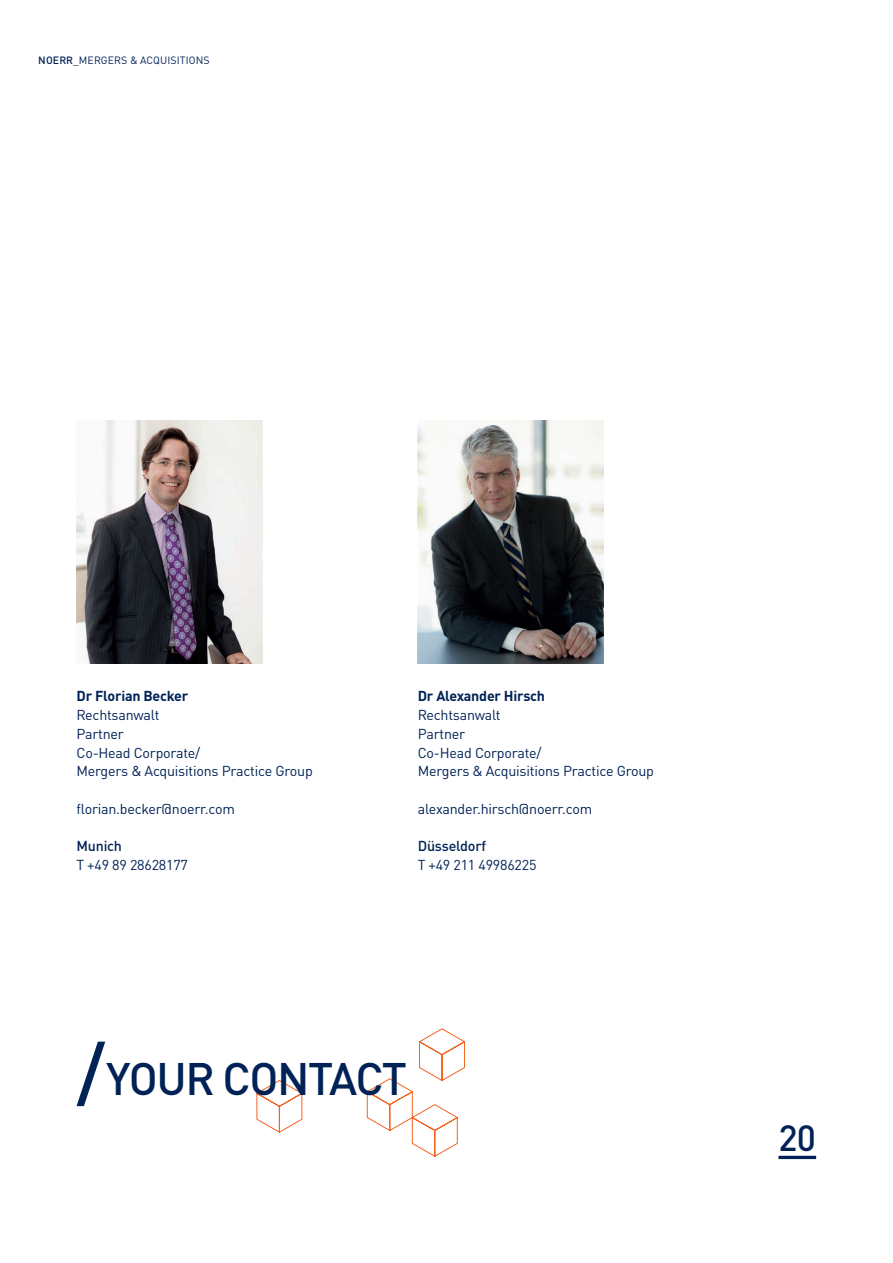
<style>
.page{position:relative;width:893px;height:1263px;background:#fff}
.page>*{position:absolute;margin:0;border:0;box-sizing:border-box;transform-origin:0 0}
.t1{font:500 45px "DIN Pro";letter-spacing:-.035em;color:#002256}
.t2{font:500 36px "DIN Pro";color:#002256}
.t3{font:14.25px/18.8px "DIN Pro";letter-spacing:-.015em;color:#002256}
.t4{font:700 14.25px "DIN Pro";letter-spacing:-.015em;color:#002256}
.t5{font:500 14.25px "DIN Pro";letter-spacing:-.015em;color:#002256}
.t6{font:10.5px "DIN Pro";letter-spacing:.01em;color:#002256}
.s1{font-weight:500}
.s2{font-size:75px}
</style>
<div class="page">
<hr style="left:778px;top:1156px;width:38px;height:3px;background:#002256">
<img style="left:418px;top:420px;width:185px;height:244px">
<img style="left:77px;top:420px;width:185px;height:244px">
<svg style="left:256px;top:1028px;width:209px;height:129px"></svg>
<p class="t6" style="left:38px;top:52px;width:173px"><span class="s1">NOERR</span>_MERGERS &amp; ACQUISITIONS</p>
<p class="t4" style="left:77px;top:685px;width:113px">Dr Florian Becker</p>
<p class="t3" style="left:77px;top:705px;width:238px">Rechtsanwalt<br>Partner<br>Co-Head Corporate/<br>Mergers &amp; Acquisitions Practice Group</p>
<p class="t3" style="left:77px;top:798px;width:160px">florian.becker@noerr.com</p>
<p class="t5" style="left:77px;top:835px;width:47px">Munich</p>
<p class="t3" style="left:77px;top:855px;width:113px">T +49 89 28628177</p>
<p class="t4" style="left:418px;top:685px;width:129px">Dr Alexander Hirsch</p>
<p class="t3" style="left:418px;top:705px;width:238px">Rechtsanwalt<br>Partner<br>Co-Head Corporate/<br>Mergers &amp; Acquisitions Practice Group</p>
<p class="t3" style="left:418px;top:798px;width:176px">alexander.hirsch@noerr.com</p>
<p class="t5" style="left:418px;top:835px;width:70px">Düsseldorf</p>
<p class="t3" style="left:418px;top:855px;width:120px">T +49 211 49986225</p>
<h1 class="t1" style="left:77px;top:1044px;width:332px"><span class="s2">/</span>YOUR CONTACT</h1>
<h2 class="t2" style="left:778px;top:1110px;width:39px">20</h2>
</div>
